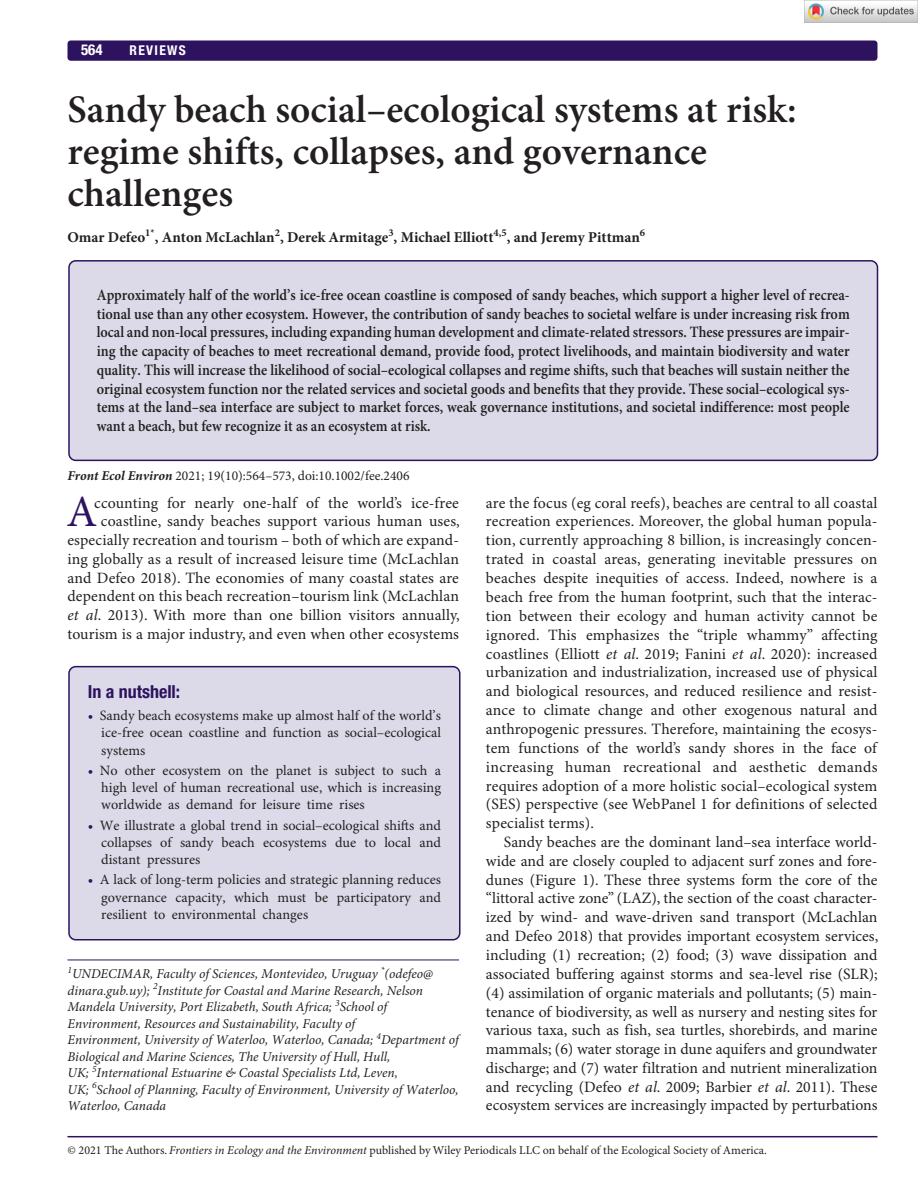
<style>
.page{position:relative;width:918px;height:1188px;background:#fff}
.page>*{position:absolute;margin:0;border:0;box-sizing:border-box;transform-origin:0 0}
.t1{font:44.55px "Minion Pro";color:#2d135f}
.t2{font:600 39px/42px "Minion Pro";color:#231f20}
.t3{font:700 condensed 18px "Helvetica Neue LT Std";color:#2d135f}
.t4{font:15.75px/18.9px "Minion Pro";letter-spacing:.005em;color:#231f20;text-align:justify}
.t5{font:600 15.75px/18.8px "Minion Pro";color:#231f20;text-align:justify;scale:.9 1}
.t6{font:700 15px "Minion Pro";color:#231f20}
.t7{font:700 condensed 15px "Helvetica Neue LT Std";color:#fff}
.t8{font:14.25px/17.2px "Minion Pro";color:#231f20;text-align:justify}
.t9{font:italic 13.5px/16.5px "Minion Pro";color:#231f20}
.t10{font:13.5px "Minion Pro";color:#231f20}
.t11{font:700 condensed 13.5px "Helvetica Neue LT Std";letter-spacing:.1em;color:#fff}
.t12{font:12px "Minion Pro";color:#231f20}
.s1{font-weight:700;font-style:italic}
.s2{font-style:italic}
.s3{color:#2d135f}
</style>
<div class="page">
<hr style="left:68px;top:1136px;width:810px;height:1px;background:#2d135f">
<div style="left:67px;top:40px;width:811px;height:21px;background:#2d135f;border-radius:3px"></div>
<div style="left:69px;top:261px;width:809px;height:199px;background:#dcdae8;border-radius:7px"></div>
<div style="left:68px;top:260px;width:810px;height:201px;border:2px solid #2d135f;border-radius:7px"></div>
<hr style="left:68px;top:960px;width:391px;height:1px;background:#2d135f">
<div style="left:69px;top:667px;width:391px;height:273px;background:#dcdae8;border-radius:7px"></div>
<div style="left:68px;top:666px;width:392px;height:274px;border:2px solid #2d135f;border-radius:7px"></div>
<img style="left:804px;top:0;width:114px;height:22px">
<p class="t7" style="left:81px;top:41px;width:23px">564</p>
<p class="t11" style="left:130px;top:42px;width:58px">REVIEWS</p>
<h2 class="t2" style="left:68px;top:90px;width:731px">Sandy beach social–ecological systems at risk: regime shifts, collapses, and governance challenges</h2>
<p class="t6" style="left:68px;top:228px;width:579px">Omar Defeo<sup>1*</sup>, Anton McLachlan<sup>2</sup>, Derek Armitage<sup>3</sup>, Michael Elliott<sup>4,5</sup>, and Jeremy Pittman<sup>6</sup></p>
<p class="t5" style="left:97px;top:286px;width:838px">Approximately half of the world’s ice-free ocean coastline is composed of sandy beaches, which support a higher level of recrea&shy;tional use than any other ecosystem. However, the contribution of sandy beaches to societal welfare is under increasing risk from local and non-local pressures, including expanding human development and climate-related stressors. These pressures are impair&shy;ing the capacity of beaches to meet recreational demand, provide food, protect livelihoods, and maintain biodiversity and water quality. This will increase the likelihood of social–ecological collapses and regime shifts, such that beaches will sustain neither the original ecosystem function nor the related services and societal goods and benefits that they provide. These social–ecological sys&shy;tems at the land–sea interface are subject to market forces, weak governance institutions, and societal indifference: most people want a beach, but few recognize it as an ecosystem at risk.</p>
<p class="t10" style="left:68px;top:468px;width:344px"><span class="s1">Front Ecol Environ</span> 2021; 19(10):564–573, doi:10.1002/fee.2406</p>
<h1 class="t1" style="left:67px;top:486px;width:32px">A</h1>
<p class="t4" style="left:67px;top:494px;width:394px;text-align:right">ccounting for nearly one-half of the world’s ice-free coastline, sandy beaches support various human uses, especially recreation and tourism – both of which are expand&shy;ing globally as a result of increased leisure time (McLachlan and Defeo 2018). The economies of many coastal states are dependent on this beach recreation–tourism link (McLachlan <span class="s2">et al</span>. 2013). With more than one billion visitors annually, tourism is a major industry, and even when other ecosystems</p>
<p class="t4" style="left:486px;top:494px;width:393px">are the focus (eg coral reefs), beaches are central to all coastal recreation experiences. Moreover, the global human popula&shy;tion, currently approaching 8 billion, is increasingly concen&shy;trated in coastal areas, generating inevitable pressures on beaches despite inequities of access. Indeed, nowhere is a beach free from the human footprint, such that the interac&shy;tion between their ecology and human activity cannot be ignored. This emphasizes the “triple whammy” affecting coastlines (Elliott <span class="s2">et al</span>. 2019; Fanini <span class="s2">et al</span>. 2020): increased urbanization and industrialization, increased use of physical and biological resources, and reduced resilience and resist&shy;ance to climate change and other exogenous natural and anthropogenic pressures. Therefore, maintaining the ecosys&shy;tem functions of the world’s sandy shores in the face of increasing human recreational and aesthetic demands requires adoption of a more holistic social–ecological system (SES) perspective (see WebPanel 1 for definitions of selected specialist terms).</p>
<p class="t4" style="left:486px;top:833px;width:394px;text-indent:18px">Sandy beaches are the dominant land–sea interface world&shy;wide and are closely coupled to adjacent surf zones and fore&shy;dunes (Figure 1). These three systems form the core of the “littoral active zone” (LAZ), the section of the coast character&shy;ized by wind- and wave-driven sand transport (McLachlan and Defeo 2018) that provides important ecosystem services, including (1) recreation; (2) food; (3) wave dissipation and associated buffering against storms and sea-level rise (SLR); (4) assimilation of organic materials and pollutants; (5) main&shy;tenance of biodiversity, as well as nursery and nesting sites for various taxa, such as fish, sea turtles, shorebirds, and marine mammals; (6) water storage in dune aquifers and groundwater discharge; and (7) water filtration and nutrient mineralization and recycling (Defeo <span class="s2">et al</span>. 2009; Barbier <span class="s2">et al</span>. 2011). These ecosystem services are increasingly impacted by perturbations</p>
<p class="t3" style="left:88px;top:681px;width:94px">In a nutshell:</p>
<p class="t8" style="left:101px;top:707px;width:341px;text-indent:-13px"><span class="s3">•</span> Sandy beach ecosystems make up almost half of the world’s ice-free ocean coastline and function as social–ecological systems</p>
<p class="t8" style="left:101px;top:762px;width:341px;text-indent:-13px"><span class="s3">•</span> No other ecosystem on the planet is subject to such a high level of human recreational use, which is increasing worldwide as demand for leisure time rises</p>
<p class="t8" style="left:101px;top:817px;width:341px;text-indent:-13px"><span class="s3">•</span> We illustrate a global trend in social–ecological shifts and collapses of sandy beach ecosystems due to local and distant pressures</p>
<p class="t8" style="left:101px;top:872px;width:341px;text-indent:-13px"><span class="s3">•</span> A lack of long-term policies and strategic planning reduces governance capacity, which must be participatory and resilient to environmental changes</p>
<p class="t9" style="left:67px;top:966px;width:393px"><sup>1</sup>UNDECIMAR, Faculty of Sciences, Montevideo, Uruguay <sup>*</sup>(odefeo@ dinara.gub.uy); <sup>2</sup>Institute for Coastal and Marine Research, Nelson Mandela University, Port Elizabeth, South Africa; <sup>3</sup>School of Environment, Resources and Sustainability, Faculty of<br>Environment, University of Waterloo, Waterloo, Canada; <sup>4</sup>Department of Biological and Marine Sciences, The University of Hull, Hull,<br>UK; <sup>5</sup>International Estuarine &amp; Coastal Specialists Ltd, Leven,<br>UK; <sup>6</sup>School of Planning, Faculty of Environment, University of Waterloo, Waterloo, Canada</p>
<p class="t12" style="left:68px;top:1143px;width:701px">© 2021 The Authors. <span class="s2">Frontiers in Ecology and the Environment</span> published by Wiley Periodicals LLC on behalf of the Ecological Society of America.</p>
</div>
